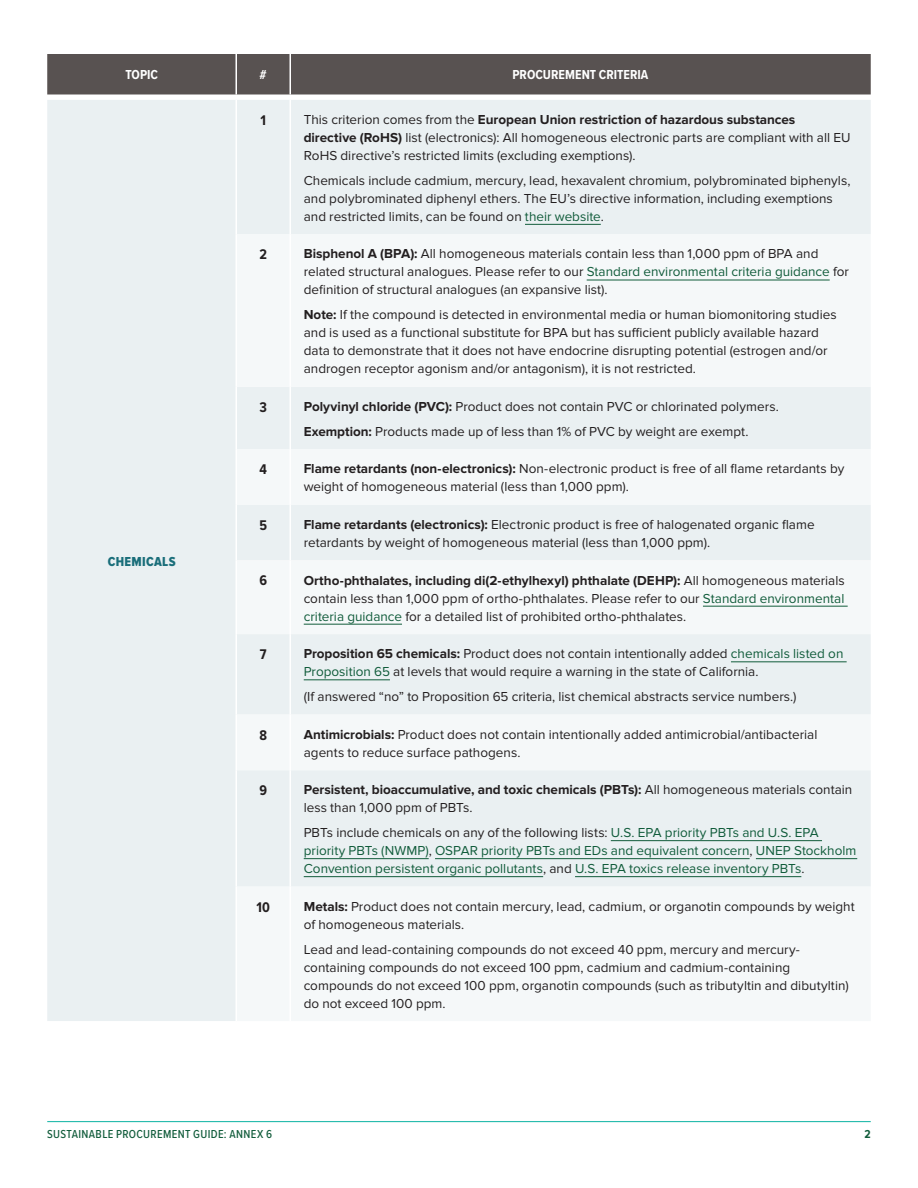
<style>
.page{position:relative;width:918px;height:1188px;background:#fff}
.page>*{position:absolute;margin:0;border:0;box-sizing:border-box;transform-origin:0 0}
.t1{font:700 14.55px "Proxima Nova Cond";color:#231f20}
.t2{font:13.5px/18px "Proxima Nova";color:#231f20}
.t3{font:13.5px/18px "Proxima Nova";color:#115c3b}
.t4{font:700 13.5px "Proxima Nova Cond";color:#fff}
.t5{font:13.5px "Proxima Nova Cond Extrabld";letter-spacing:.025em;color:#1a6e7a}
.t6{font:500 12px "Proxima Nova Cond";letter-spacing:.03em;color:#115c3b}
.t7{font:700 12px "Proxima Nova Cond";color:#115c3b}
.s1{font-weight:700}
.s2{color:#115c3b}
.s3{color:#231f20}
</style>
<div class="page">
<hr style="left:47px;top:1121px;width:824px;height:1px;background:#2abcae">
<div style="left:47px;top:100px;width:824px;height:921px;background:#eaf0f2"></div>
<svg style="left:237px;top:234px;width:634px;height:787px;fill:#f5f8f9"></svg>
<hr style="left:236px;top:100px;width:1px;height:134px;background:#fff">
<hr style="left:236px;top:234px;width:1px;height:153px;background:#fff">
<hr style="left:236px;top:387px;width:1px;height:62px;background:#fff">
<hr style="left:236px;top:449px;width:1px;height:56px;background:#fff">
<hr style="left:236px;top:505px;width:1px;height:55px;background:#fff">
<hr style="left:236px;top:560px;width:1px;height:74px;background:#fff">
<hr style="left:236px;top:634px;width:1px;height:81px;background:#fff">
<hr style="left:236px;top:715px;width:1px;height:55px;background:#fff">
<hr style="left:236px;top:770px;width:1px;height:117px;background:#fff">
<hr style="left:236px;top:887px;width:1px;height:134px;background:#fff">
<hr style="left:290px;top:100px;width:1px;height:134px;background:#fff">
<hr style="left:290px;top:234px;width:1px;height:153px;background:#fff">
<hr style="left:290px;top:387px;width:1px;height:62px;background:#fff">
<hr style="left:290px;top:449px;width:1px;height:56px;background:#fff">
<hr style="left:290px;top:505px;width:1px;height:55px;background:#fff">
<hr style="left:290px;top:560px;width:1px;height:74px;background:#fff">
<hr style="left:290px;top:634px;width:1px;height:81px;background:#fff">
<hr style="left:290px;top:715px;width:1px;height:55px;background:#fff">
<hr style="left:290px;top:770px;width:1px;height:117px;background:#fff">
<hr style="left:290px;top:887px;width:1px;height:134px;background:#fff">
<hr style="left:525px;top:224px;width:76px;height:1px;background:#115c3b">
<hr style="left:587px;top:280px;width:243px;height:1px;background:#115c3b">
<hr style="left:703px;top:606px;width:145px;height:1px;background:#115c3b">
<hr style="left:304px;top:624px;width:98px;height:1px;background:#115c3b">
<hr style="left:731px;top:661px;width:116px;height:1px;background:#115c3b">
<hr style="left:304px;top:679px;width:86px;height:1px;background:#115c3b">
<hr style="left:611px;top:840px;width:211px;height:1px;background:#115c3b">
<hr style="left:304px;top:858px;width:125px;height:1px;background:#115c3b">
<hr style="left:435px;top:858px;width:315px;height:1px;background:#115c3b">
<hr style="left:756px;top:858px;width:101px;height:1px;background:#115c3b">
<hr style="left:304px;top:876px;width:239px;height:1px;background:#115c3b">
<hr style="left:575px;top:876px;width:226px;height:1px;background:#115c3b">
<div style="left:47px;top:54px;width:824px;height:40px;background:#585251"></div>
<hr style="left:236px;top:54px;width:1px;height:40px;background:#fff">
<hr style="left:290px;top:54px;width:1px;height:40px;background:#fff">
<p class="t4" style="left:125px;top:64px;width:34px">TOPIC</p>
<p class="t4" style="left:260px;top:64px;width:9px">#</p>
<p class="t4" style="left:513px;top:64px;width:137px">PROCUREMENT CRITERIA</p>
<p class="t5" style="left:108px;top:555px;width:69px">CHEMICALS</p>
<p class="t1" style="left:260px;top:109px;width:7px">1</p>
<p class="t2" style="left:304px;top:111px;width:548px">This criterion comes from the <span class="s1">European Union restriction of hazardous substances directive (RoHS)</span> list (electronics): All homogeneous electronic parts are compliant with all EU<br>RoHS directive’s restricted limits (excluding exemptions).</p>
<p class="t2" style="left:304px;top:172px;width:548px">Chemicals include cadmium, mercury, lead, hexavalent chromium, polybrominated biphenyls, and polybrominated diphenyl ethers. The EU’s directive information, including exemptions and restricted limits, can be found on <span class="s2">their website</span>.</p>
<p class="t1" style="left:259px;top:244px;width:9px">2</p>
<p class="t2" style="left:304px;top:245px;width:547px"><span class="s1">Bisphenol A (BPA):</span> All homogeneous materials contain less than 1,000 ppm of BPA and related structural analogues. Please refer to our <span class="s2">Standard environmental criteria guidance</span> for definition of structural analogues (an expansive list).</p>
<p class="t2" style="left:304px;top:306px;width:534px"><span class="s1">Note:</span> If the compound is detected in environmental media or human biomonitoring studies and is used as a functional substitute for BPA but has sufficient publicly available hazard data to demonstrate that it does not have endocrine disrupting potential (estrogen and/or androgen receptor agonism and/or antagonism), it is not restricted.</p>
<p class="t1" style="left:260px;top:396px;width:9px">3</p>
<p class="t2" style="left:304px;top:394px;width:477px;line-height:24.8px"><span class="s1">Polyvinyl chloride (PVC):</span> Product does not contain PVC or chlorinated polymers.<br><span class="s1">Exemption:</span> Products made up of less than 1% of PVC by weight are exempt.</p>
<p class="t1" style="left:260px;top:459px;width:9px">4</p>
<p class="t2" style="left:304px;top:460px;width:542px"><span class="s1">Flame retardants (non-electronics):</span> Non-electronic product is free of all flame retardants by weight of homogeneous material (less than 1,000 ppm).</p>
<p class="t1" style="left:259px;top:514px;width:9px">5</p>
<p class="t2" style="left:304px;top:516px;width:512px"><span class="s1">Flame retardants (electronics):</span> Electronic product is free of halogenated organic flame retardants by weight of homogeneous material (less than 1,000 ppm).</p>
<p class="t1" style="left:259px;top:570px;width:9px">6</p>
<p class="t2" style="left:304px;top:571px;width:543px;text-align:justify"><span class="s1">Ortho-phthalates, including di(2-ethylhexyl) phthalate (DEHP):</span> All homogeneous materials contain less than 1,000 ppm of ortho-phthalates. Please refer to our <span class="s2">Standard environmental criteria guidance</span> for a detailed list of prohibited ortho-phthalates.</p>
<p class="t1" style="left:260px;top:644px;width:8px">7</p>
<p class="t2" style="left:304px;top:645px;width:541px"><span class="s1">Proposition 65 chemicals:</span> Product does not contain intentionally added <span class="s2">chemicals listed on<br>Proposition 65</span> at levels that would require a warning in the state of California.</p>
<p class="t2" style="left:304px;top:688px;width:494px">(If answered “no” to Proposition 65 criteria, list chemical abstracts service numbers.)</p>
<p class="t1" style="left:259px;top:724px;width:9px">8</p>
<p class="t2" style="left:304px;top:725px;width:515px"><span class="s1">Antimicrobials:</span> Product does not contain intentionally added antimicrobial/antibacterial agents to reduce surface pathogens.</p>
<p class="t1" style="left:259px;top:780px;width:9px">9</p>
<p class="t2" style="left:304px;top:781px;width:550px"><span class="s1">Persistent, bioaccumulative, and toxic chemicals (PBTs):</span> All homogeneous materials contain less than 1,000 ppm of PBTs.</p>
<p class="t3" style="left:304px;top:824px;width:554px"><span class="s3">PBTs include chemicals on any of the following lists:</span> U.S. EPA priority PBTs and U.S. EPA priority PBTs (NWMP)<span class="s3">,</span> OSPAR priority PBTs and EDs and equivalent concern<span class="s3">,</span> UNEP Stockholm<br>Convention persistent organic pollutants<span class="s3">, and</span> U.S. EPA toxics release inventory PBTs<span class="s3">.</span></p>
<p class="t1" style="left:257px;top:896px;width:15px">10</p>
<p class="t2" style="left:304px;top:898px;width:552px"><span class="s1">Metals:</span> Product does not contain mercury, lead, cadmium, or organotin compounds by weight of homogeneous materials.</p>
<p class="t2" style="left:304px;top:940px;width:546px">Lead and lead-containing compounds do not exceed 40 ppm, mercury and mercury&shy;containing compounds do not exceed 100 ppm, cadmium and cadmium-containing compounds do not exceed 100 ppm, organotin compounds (such as tributyltin and dibutyltin) do not exceed 100 ppm.</p>
<p class="t6" style="left:47px;top:1125px;width:226px">SUSTAINABLE PROCUREMENT GUIDE: ANNEX 6</p>
<p class="t7" style="left:864px;top:1125px;width:8px">2</p>
</div>
